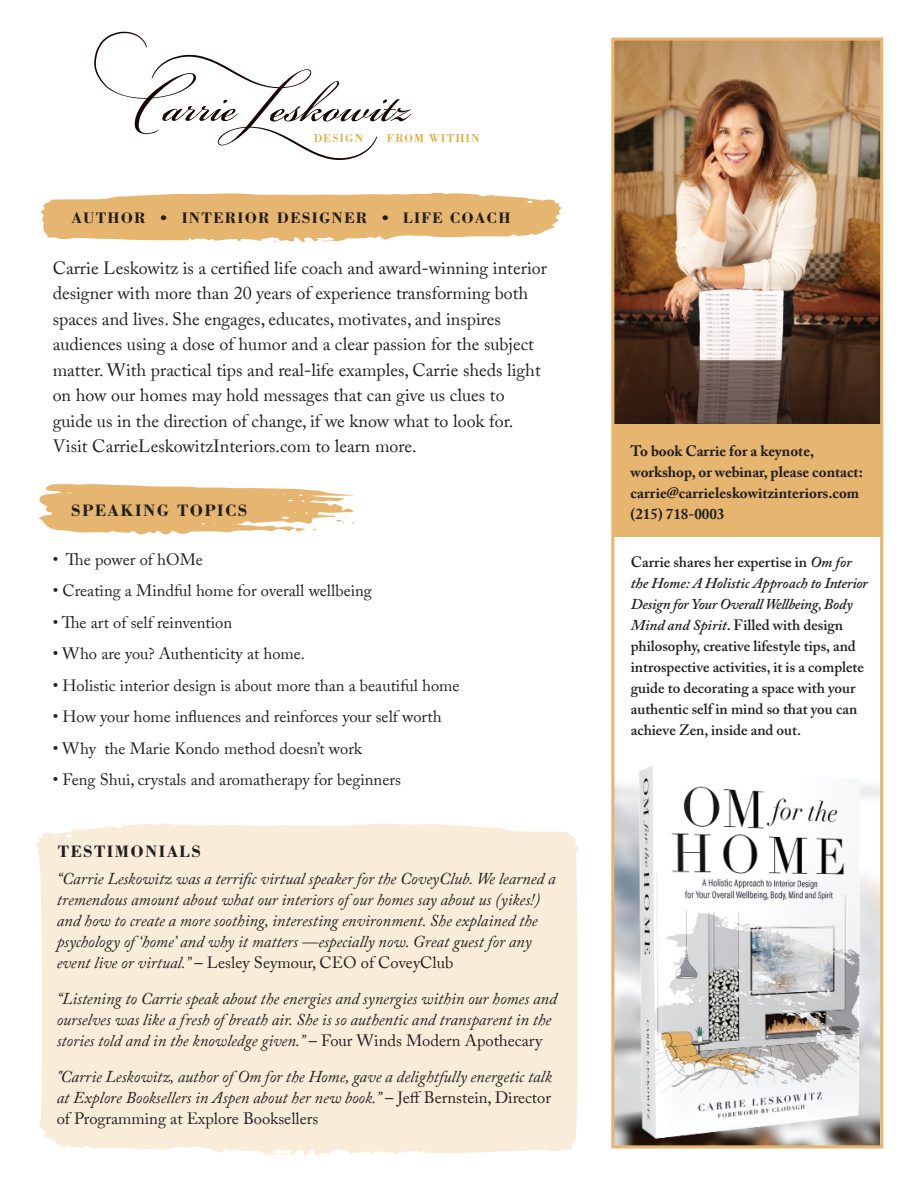
<style>
.page{position:relative;width:918px;height:1188px;background:#fff}
.page>*{position:absolute;margin:0;border:0;box-sizing:border-box;transform-origin:0 0}
.t1{font:18px/25.5px "Adobe Caslon Pro";color:#231f20}
.t2{font:700 17.1px "Bodoni";letter-spacing:.08em;color:#231f20}
.t3{font:italic 16.5px/21px "Adobe Caslon Pro";color:#231f20}
.t4{font:16.5px "Adobe Caslon Pro";color:#231f20}
.t5{font:700 15.75px "Bodoni";letter-spacing:.075em;color:#231f20}
.t6{font:600 15px/21px "Adobe Caslon Pro";color:#231f20}
.t7{font:700 15px/21px "Adobe Caslon Pro";color:#231f20}
.t8{font:11.85px "Bodoni";letter-spacing:.08em;color:#e0a533}
.s1{font-style:normal}
.s2{font-style:italic}
</style>
<div class="page">
<div style="left:36px;top:823px;width:543px;height:333px;background:#f9edd9"></div>
<svg style="left:38px;top:484px;width:316px;height:51px"></svg>
<svg style="left:41px;top:193px;width:521px;height:49px;background:#e9c085"></svg>
<img style="left:615px;top:766px;width:264px;height:378px">
<img style="left:615px;top:42px;width:264px;height:383px">
<div style="left:612px;top:425px;width:269px;height:112px;background:#e6b670"></div>
<div style="left:611px;top:38px;width:272px;height:1110px;border:3px solid #e6b670"></div>
<svg style="left:94px;top:32px;width:318px;height:128px"></svg>
<p class="t8" style="left:314px;top:131px;width:51px">DESIGN</p>
<p class="t8" style="left:387px;top:131px;width:94px">FROM WITHIN</p>
<p class="t5" style="left:71px;top:208px;width:441px">AUTHOR • INTERIOR DESIGNER • LIFE COACH</p>
<p class="t1" style="left:53px;top:255px;width:496px">Carrie Leskowitz is a certified life coach and award-winning interior designer with more than 20 years of experience transforming both spaces and lives. She engages, educates, motivates, and inspires audiences using a dose of humor and a clear passion for the subject matter. With practical tips and real-life examples, Carrie sheds light on how our homes may hold messages that can give us clues to guide us in the direction of change, if we know what to look for.<br>Visit CarrieLeskowitzInteriors.com to learn more.</p>
<p class="t2" style="left:71px;top:500px;width:178px">SPEAKING TOPICS</p>
<p class="t4" style="left:53px;top:549px;width:152px">• The power of hOMe</p>
<p class="t4" style="left:53px;top:581px;width:321px">• Creating a Mindful home for overall wellbeing</p>
<p class="t4" style="left:53px;top:612px;width:181px">• The art of self reinvention</p>
<p class="t4" style="left:53px;top:644px;width:254px">• Who are you? Authenticity at home.</p>
<p class="t4" style="left:53px;top:675px;width:408px">• Holistic interior design is about more than a beautiful home</p>
<p class="t4" style="left:53px;top:707px;width:390px">• How your home influences and reinforces your self worth</p>
<p class="t4" style="left:53px;top:738px;width:311px">• Why the Marie Kondo method doesn’t work</p>
<p class="t4" style="left:53px;top:770px;width:350px">• Feng Shui, crystals and aromatherapy for beginners</p>
<p class="t2" style="left:58px;top:841px;width:145px">TESTIMONIALS</p>
<p class="t3" style="left:57px;top:868px;width:500px">“Carrie Leskowitz was a terrific virtual speaker for the CoveyClub. We learned a tremendous amount about what our interiors of our homes say about us (yikes!) and how to create a more soothing, interesting environment. She explained the psychology of ‘home’ and why it matters —especially now. Great guest for any event live or virtual.” <span class="s1">– Lesley Seymour, CEO of CoveyClub</span></p>
<p class="t3" style="left:57px;top:988px;width:502px">“Listening to Carrie speak about the energies and synergies within our homes and ourselves was like a fresh of breath air. She is so authentic and transparent in the stories told and in the knowledge given.” <span class="s1">– Four Winds Modern Apothecary</span></p>
<p class="t3" style="left:57px;top:1066px;width:497px;text-align:justify">"Carrie Leskowitz, author of Om for the Home, gave a delightfully energetic talk at Explore Booksellers in Aspen about her new book.” <span class="s1">– Jeff Bernstein, Director of Programming at Explore Booksellers</span></p>
<p class="t7" style="left:631px;top:440px;width:234px">To book Carrie for a keynote, workshop, or webinar, please contact: carrie@carrieleskowitzinteriors.com (215) 718-0003</p>
<p class="t6" style="left:631px;top:551px;width:239px">Carrie shares her expertise in <span class="s2">Om for the Home: A Holistic Approach to Interior Design for Your Overall Wellbeing, Body Mind and Spirit</span>. Filled with design philosophy, creative lifestyle tips, and introspective activities, it is a complete guide to decorating a space with your authentic self in mind so that you can achieve Zen, inside and out.</p>
</div>
